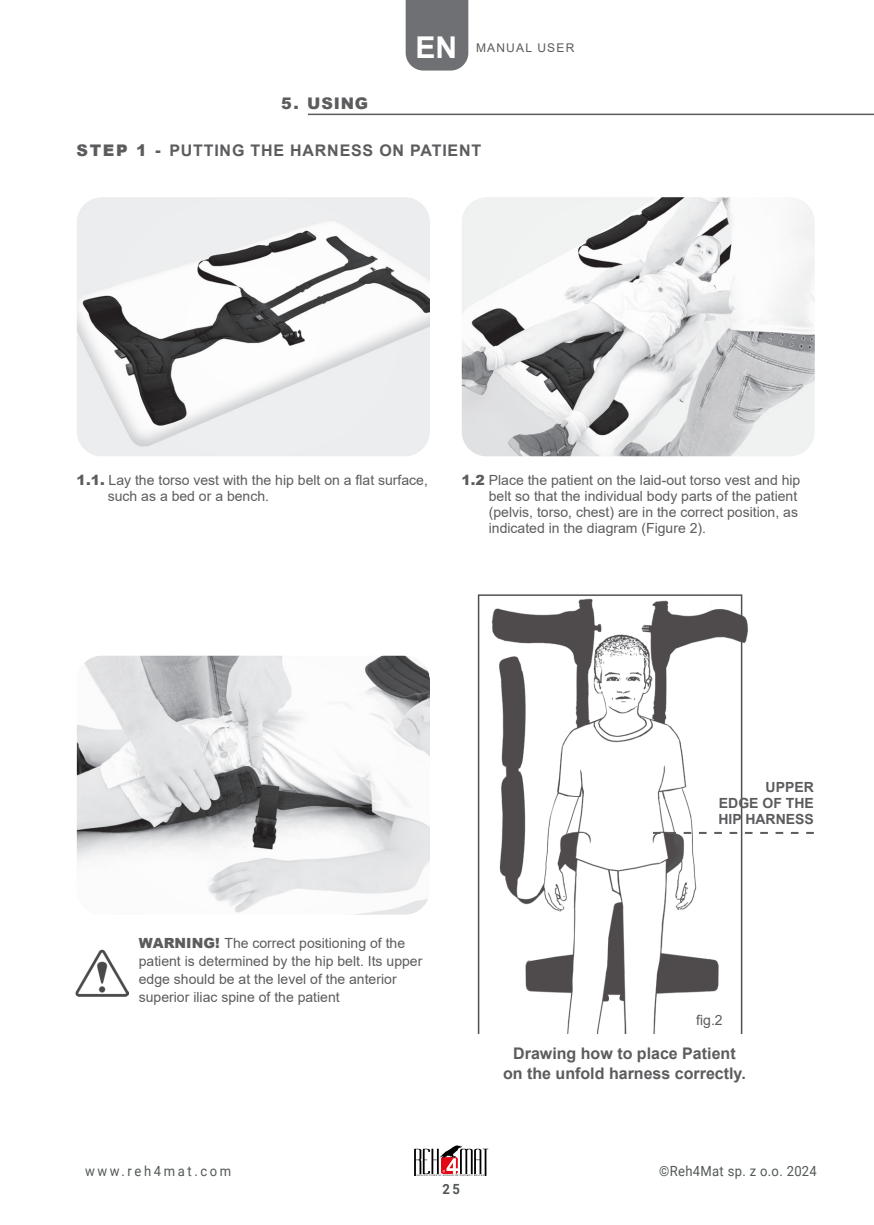
<style>
.page{position:relative;width:874px;height:1225px;background:#fff}
.page>*{position:absolute;margin:0;border:0;box-sizing:border-box;transform-origin:0 0}
.t1{font:700 30px "Arial";color:#fff}
.t2{font:700 16px "Arial";color:#5c5c5f}
.t3{font:700 16px "Arial";letter-spacing:.05em;color:#5c5c5f}
.t4{font:900 16px "Arial";letter-spacing:.05em;color:#5c5c5f}
.t5{font:14px "Arial";color:#5c5c5f}
.t6{font:700 14px/16px "Arial";color:#5c5c5f}
.t7{font:14px "Roboto";letter-spacing:.025em;color:#535757;scale:.93 1}
.t8{font:14px "Roboto";letter-spacing:.2em;color:#535757;scale:.93 1}
.t9{font:700 14px "Roboto";color:#535757;scale:.93 1}
.t10{font:12px "Arial";letter-spacing:.1em;color:#5c5c5f}
.s1{font-weight:900}
</style>
<div class="page">
<svg style="left:414px;top:1145px;width:74px;height:31px"></svg>
<hr style="left:308px;top:114px;width:565px;height:1px;background:#5c5c5f">
<div style="left:405px;top:0;width:63px;height:71px;background:#6f7073"></div>
<img style="left:477px;top:594px;width:274px;height:439px">
<div style="left:75px;top:196px;width:358px;height:264px;background:#231f20;opacity:.03"></div>
<div style="left:461px;top:196px;width:356px;height:264px;background:#231f20;opacity:.03"></div>
<div style="left:75px;top:654px;width:358px;height:264px;background:#231f20;opacity:.03"></div>
<img style="left:75px;top:949px;width:53px;height:47px">
<svg style="left:652px;top:832px;width:161px;height:2px"></svg>
<p class="t4" style="left:281px;top:92px;width:89px">5. USING</p>
<p class="t1" style="left:415px;top:26px;width:43px">EN</p>
<p class="t10" style="left:476px;top:40px;width:100px">MANUAL USER</p>
<p class="t3" style="left:77px;top:139px;width:406px"><span class="s1">STEP 1 -</span> PUTTING THE HARNESS ON PATIENT</p>
<p class="t5" style="left:77px;top:471px;width:352px"><span class="s1">1.1.</span> Lay the torso vest with the hip belt on a flat surface,</p>
<p class="t5" style="left:108px;top:487px;width:163px">such as a bed or a bench.</p>
<p class="t5" style="left:461px;top:471px;width:340px"><span class="s1">1.2</span> Place the patient on the laid-out torso vest and hip</p>
<p class="t5" style="left:488px;top:487px;width:310px">belt so that the individual body parts of the patient</p>
<p class="t5" style="left:488px;top:503px;width:310px">(pelvis, torso, chest) are in the correct position, as</p>
<p class="t5" style="left:488px;top:519px;width:219px">indicated in the diagram (Figure 2).</p>
<p class="t5" style="left:139px;top:933px;width:268px"><span class="s1">WARNING!</span> The correct positioning of the</p>
<p class="t5" style="left:139px;top:951px;width:285px">patient is determined by the hip belt. Its upper</p>
<p class="t5" style="left:139px;top:969px;width:259px">edge should be at the level of the anterior</p>
<p class="t5" style="left:139px;top:987px;width:202px">superior iliac spine of the patient</p>
<p class="t6" style="left:765px;top:779px;width:50px">UPPER</p>
<p class="t6" style="left:718px;top:795px;width:97px">EDGE OF THE<br>HIP HARNESS</p>
<p class="t5" style="left:696px;top:1010px;width:28px">fig.2</p>
<p class="t2" style="left:513px;top:1041px;width:224px">Drawing how to place Patient</p>
<p class="t2" style="left:503px;top:1061px;width:244px">on the unfold harness correctly.</p>
<p class="t8" style="left:85px;top:1161px;width:159px">www.reh4mat.com</p>
<p class="t7" style="left:659px;top:1161px;width:171px">©Reh4Mat sp. z o.o. 2024</p>
<p class="t9" style="left:442px;top:1179px;width:20px">25</p>
</div>
